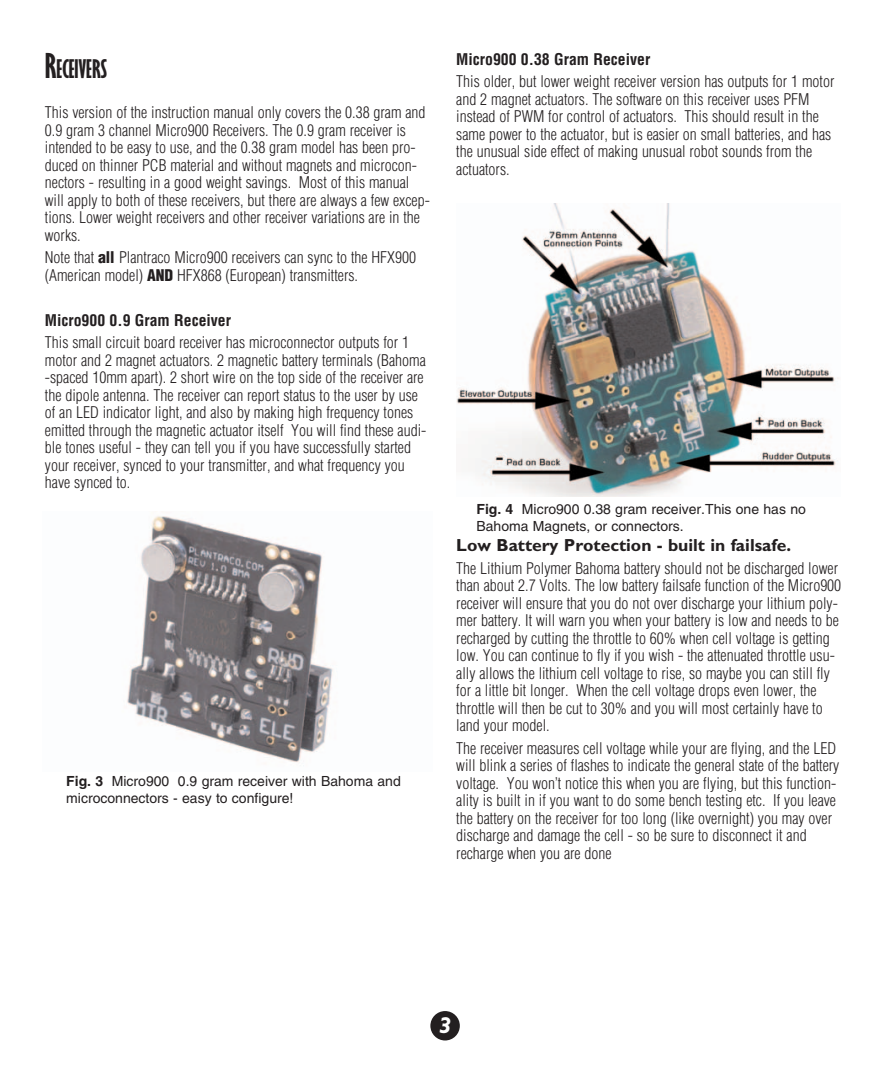
<style>
.page{position:relative;width:882px;height:1071px;background:#fff}
.page>*{position:absolute;margin:0;border:0;box-sizing:border-box;transform-origin:0 0}
.t1{font:700 extra-condensed 23.62px "Gill Sans";color:#231f20;scale:1.1 1}
.t2{font:italic 700 22.93px "Gill Sans";color:#fff}
.t3{font:700 17.5px "Gill Sans";color:#231f20}
.t4{font:300 condensed 15.75px/17.5px "Helvetica";color:#231f20}
.t5{font:14px/16.8px "Helvetica";color:#231f20}
.s1{font-size:31.5px}
.s2{font-weight:900}
.s3{font-weight:700}
</style>
<div class="page">
<div style="left:430px;top:1011px;width:30px;height:29px;background:#231f20;border-radius:50%"></div>
<img style="left:456px;top:204px;width:382px;height:293px">
<img style="left:127px;top:516px;width:206px;height:250px">
<p class="t1" style="left:45px;top:59px;width:58px"><span class="s1">R</span>ECEIVERS</p>
<p class="t4" style="left:45px;top:104px;width:387px">This version of the instruction manual only covers the 0.38 gram and 0.9 gram 3 channel Micro900 Receivers. The 0.9 gram receiver is intended to be easy to use, and the 0.38 gram model has been pro&shy;duced on thinner PCB material and without magnets and microcon&shy;nectors - resulting in a good weight savings. Most of this manual will apply to both of these receivers, but there are always a few excep&shy;tions. Lower weight receivers and other receiver variations are in the works.</p>
<p class="t4" style="left:45px;top:249px;width:373px">Note that <span class="s2">all</span> Plantraco Micro900 receivers can sync to the HFX900 (American model) <span class="s2">AND</span> HFX868 (European) transmitters.</p>
<p class="t4" style="left:45px;top:309px;width:366px;line-height:22.4px"><span class="s3">Micro900 0.9 Gram Receiver<br></span>This small circuit board receiver has microconnector outputs for 1</p>
<p class="t4" style="left:45px;top:351px;width:383px">motor and 2 magnet actuators. 2 magnetic battery terminals (Bahoma -spaced 10mm apart). 2 short wire on the top side of the receiver are the dipole antenna. The receiver can report status to the user by use of an LED indicator light, and also by making high frequency tones emitted through the magnetic actuator itself You will find these audi&shy;ble tones useful - they can tell you if you have successfully started your receiver, synced to your transmitter, and what frequency you have synced to.</p>
<p class="t5" style="left:66px;top:774px;width:336px"><span class="s3">Fig. 3</span> Micro900 0.9 gram receiver with Bahoma and microconnectors - easy to configure!</p>
<p class="t4" style="left:456px;top:48px;width:380px;line-height:22.4px"><span class="s3">Micro900 0.38 Gram Receiver<br></span>This older, but lower weight receiver version has outputs for 1 motor</p>
<p class="t4" style="left:456px;top:91px;width:376px">and 2 magnet actuators. The software on this receiver uses PFM instead of PWM for control of actuators. This should result in the same power to the actuator, but is easier on small batteries, and has the unusual side effect of making unusual robot sounds from the actuators.</p>
<p class="t5" style="left:476px;top:502px;width:331px"><span class="s3">Fig. 4</span> Micro900 0.38 gram receiver.This one has no<br>Bahoma Magnets, or connectors.</p>
<p class="t3" style="left:456px;top:539px;width:336px">Low Battery Protection - built in failsafe.</p>
<p class="t4" style="left:456px;top:560px;width:387px">The Lithium Polymer Bahoma battery should not be discharged lower than about 2.7 Volts. The low battery failsafe function of the Micro900 receiver will ensure that you do not over discharge your lithium poly&shy;mer battery. It will warn you when your battery is low and needs to be recharged by cutting the throttle to 60% when cell voltage is getting low. You can continue to fly if you wish - the attenuated throttle usu&shy;ally allows the lithium cell voltage to rise, so maybe you can still fly for a little bit longer. When the cell voltage drops even lower, the throttle will then be cut to 30% and you will most certainly have to land your model.</p>
<p class="t4" style="left:456px;top:740px;width:385px">The receiver measures cell voltage while your are flying, and the LED will blink a series of flashes to indicate the general state of the battery voltage. You won’t notice this when you are flying, but this function&shy;ality is built in if you want to do some bench testing etc. If you leave the battery on the receiver for too long (like overnight) you may over discharge and damage the cell - so be sure to disconnect it and recharge when you are done</p>
<p class="t2" style="left:439px;top:1017px;width:14px">3</p>
</div>
